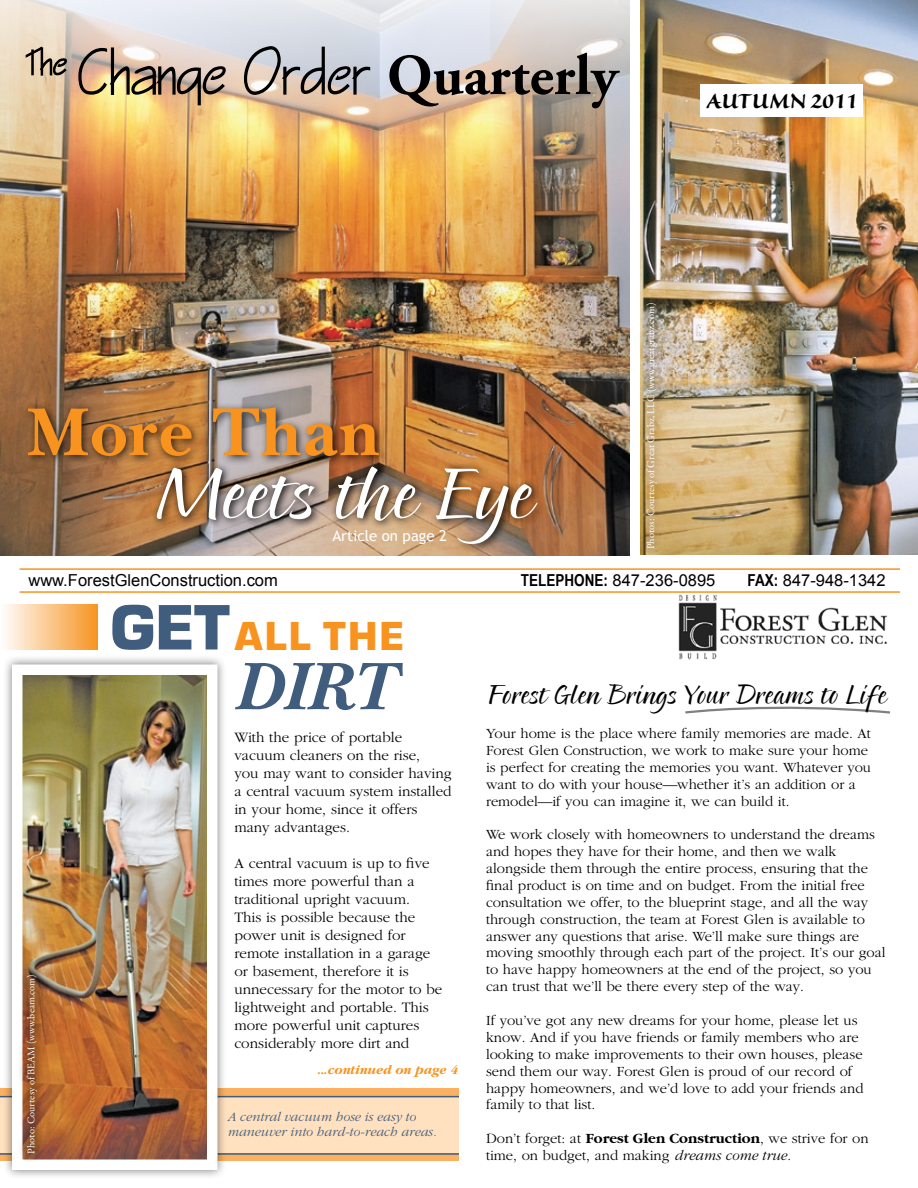
<style>
.page{position:relative;width:918px;height:1188px;background:#fff}
.page>*{position:absolute;margin:0;border:0;box-sizing:border-box;transform-origin:0 0}
.t1{font:70.65px "Pointed Brush";color:#fff}
.t2{font:700 70.65px "New Baskerville";letter-spacing:.02em;color:#f7931e}
.t3{font:italic 700 70.05px "New Baskerville";color:#415d7d}
.t4{font:57.6px "City Blueprint";color:#000}
.t5{font:42px "Eurostile T Blac";letter-spacing:.05em;color:#f7931e}
.t6{font:27px "Sanvito Bold Display";color:#000}
.t7{font:25.95px "Pointed Brush";color:#000}
.t8{font:16.5px "Arial";color:#000}
.t9{font:300 15px/18px "Garamond";color:#000}
.t10{font:15px "Trebuchet MS";color:#fff}
.t11{font:300 14.7px/17px "Garamond";color:#000}
.t12{font:italic 300 13.5px/15px "Garamond";color:#415d7d}
.t13{font:italic 700 13.5px "Garamond";color:#f7931e}
.t14{font:10.5px "Garamond Premr Pro";color:#fff}
.s1{font-family:"Adobe Garamond Pro";font-weight:700}
.s2{font-family:"Arial Narrow";font-weight:700}
.s3{font-size:66.6px;color:#415d7d}
.s4{font-weight:700}
.s5{font-style:italic}
</style>
<div class="page">
<img style="left:0;top:215px;width:630px;height:340px">
<hr style="left:20px;top:568px;width:880px;height:2px;background:#f7931e">
<hr style="left:20px;top:591px;width:880px;height:2px;background:#f7931e">
<img style="left:640px;top:0;width:278px;height:555px">
<img style="left:151px;top:460px;width:395px;height:93px">
<div style="left:22px;top:402px;width:366px;height:64px;background:#000;opacity:.75"></div>
<div style="left:0;top:604px;width:98px;height:46px;background:linear-gradient(to right,#fefeff,#f79623)"></div>
<div style="left:0;top:1089px;width:459px;height:72px;background:#fbb161"></div>
<div style="left:0;top:1097px;width:459px;height:56px;background:#ffe0bf"></div>
<hr style="left:0;top:1096px;width:459px;height:1px;background:#415d7d">
<hr style="left:0;top:1153px;width:459px;height:2px;background:#415d7d">
<div style="left:2px;top:655px;width:225px;height:525px;background:#000;opacity:.5"></div>
<img style="left:23px;top:675px;width:184px;height:484px">
<div style="left:12px;top:664px;width:206px;height:506px;border:10px solid #fff"></div>
<div style="left:8px;top:968px;width:36px;height:204px;background:#000;opacity:.75"></div>
<div style="left:17px;top:967px;width:27px;height:196px;background:#000;opacity:.75"></div>
<div style="left:700px;top:84px;width:163px;height:32px;background:#fff"></div>
<img style="left:0;top:0;width:630px;height:215px">
<div style="left:636px;top:296px;width:28px;height:263px;background:#000;opacity:.75"></div>
<img style="left:679px;top:594px;width:209px;height:65px">
<svg style="left:25px;top:46px;width:43px;height:37px"></svg>
<svg style="left:79px;top:47px;width:147px;height:59px"></svg>
<svg style="left:243px;top:45px;width:128px;height:51px"></svg>
<svg style="left:685px;top:706px;width:205px;height:8px"></svg>
<h3 class="t4" style="left:27px;top:33px;width:593px"><sup>The</sup> Change Order <span class="s1">Quarterly</span></h3>
<h3 class="t6" style="left:706px;top:87px;width:153px">Autumn 2011</h3>
<h1 class="t2" style="left:27px;top:391px;width:354px">More Than</h1>
<h1 class="t1" style="left:157px;top:451px;width:378px">Meets the Eye</h1>
<p class="t10" style="left:332px;top:526px;width:116px">Article on page 2</p>
<p class="t14" style="left:644px;top:549px;width:248px;rotate:-90deg">Photos: Courtesy of Great Grabz, LLC (www.greatgrabz.com)</p>
<p class="t8" style="left:28px;top:571px;width:251px">www.ForestGlenConstruction.com</p>
<p class="t8" style="left:521px;top:571px;width:196px"><span class="s2">TELEPHONE:</span> 847-236-0895</p>
<p class="t8" style="left:747px;top:571px;width:140px"><span class="s2">FAX:</span> 847-948-1342</p>
<p class="t14" style="left:25px;top:1154px;width:181px;rotate:-90deg">Photo: Courtesy of BEAM (www.beam.com)</p>
<h3 class="t5" style="left:110px;top:613px;width:295px"><span class="s3">Get</span>All THE</h3>
<h2 class="t3" style="left:234px;top:646px;width:163px">Dirt</h2>
<p class="t9" style="left:234px;top:729px;width:219px">With the price of portable vacuum cleaners on the rise,<br>you may want to consider having a central vacuum system installed in your home, since it offers many advantages.</p>
<p class="t9" style="left:234px;top:855px;width:209px">A central vacuum is up to five times more powerful than a traditional upright vacuum.<br>This is possible because the power unit is designed for remote installation in a garage or basement, therefore it is unnecessary for the motor to be lightweight and portable. This more powerful unit captures considerably more dirt and</p>
<p class="t13" style="left:319px;top:1062px;width:141px">...continued on page 4</p>
<p class="t12" style="left:227px;top:1109px;width:211px">A central vacuum hose is easy to maneuver into hard-to-reach areas.</p>
<h3 class="t7" style="left:489px;top:679px;width:399px">Forest Glen Brings Your Dreams to Life</h3>
<p class="t11" style="left:486px;top:725px;width:387px">Your home is the place where family memories are made. At Forest Glen Construction, we work to make sure your home is perfect for creating the memories you want. Whatever you want to do with your house—whether it’s an addition or a remodel—if you can imagine it, we can build it.</p>
<p class="t11" style="left:486px;top:826px;width:401px">We work closely with homeowners to understand the dreams and hopes they have for their home, and then we walk alongside them through the entire process, ensuring that the final product is on time and on budget. From the initial free consultation we offer, to the blueprint stage, and all the way through construction, the team at Forest Glen is available to answer any questions that arise. We’ll make sure things are moving smoothly through each part of the project. It’s our goal to have happy homeowners at the end of the project, so you can trust that we’ll be there every step of the way.</p>
<p class="t11" style="left:486px;top:1012px;width:379px">If you’ve got any new dreams for your home, please let us know. And if you have friends or family members who are looking to make improvements to their own houses, please send them our way. Forest Glen is proud of our record of happy homeowners, and we’d love to add your friends and family to that list.</p>
<p class="t11" style="left:486px;top:1130px;width:384px">Don’t forget: at <span class="s4">Forest Glen Construction</span>, we strive for on time, on budget, and making <span class="s5">dreams come true.</span></p>
</div>
